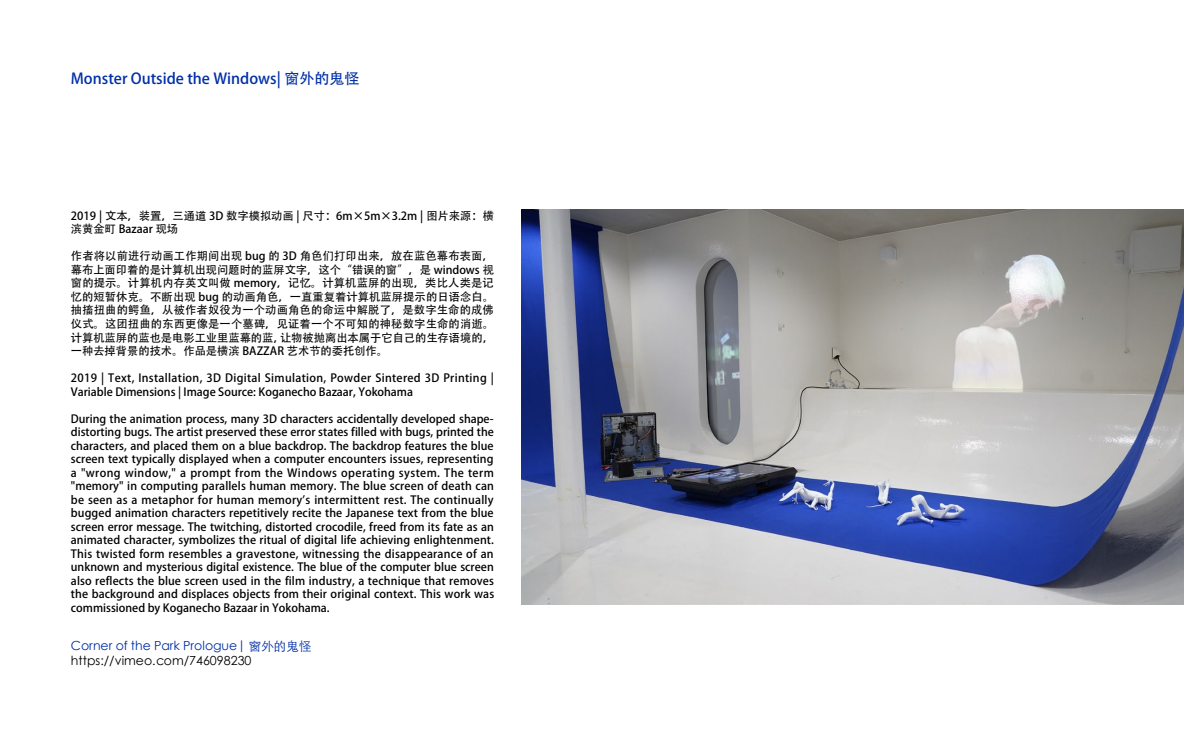
<style>
.page{position:relative;width:1184px;height:745px;background:#fff}
.page>*{position:absolute;margin:0;border:0;box-sizing:border-box;transform-origin:0 0}
.t1{font:15px "Adobe Heiti Std";color:#002fa7}
.t2{font:12.5px "ST Xihei";color:#002fa7}
.t3{font:12.5px "ST Xihei";color:#000}
.t4{font:11.25px/13.5px "Adobe Heiti Std";color:#000;text-align:justify}
.t5{font:11.25px/13.5px "Adobe Heiti Std";letter-spacing:.03em;color:#000}
</style>
<div class="page">
<img style="left:521px;top:210px;width:662px;height:393px">
<h1 class="t1" style="left:71px;top:70px;width:290px">Monster Outside the Windows| 窗外的鬼怪</h1>
<p class="t4" style="left:71px;top:209px;width:424px">2019 | 文本，装置，三通道 3D 数字模拟动画 | 尺寸：6m×5m×3.2m | 图片来源：横滨黄金町 Bazaar 现场</p>
<p class="t4" style="left:71px;top:249px;width:424px">作者将以前进行动画工作期间出现 bug 的 3D 角色们打印出来，放在蓝色幕布表面，幕布上面印着的是计算机出现问题时的蓝屏文字，这个“错误的窗”，是 windows 视窗的提示。计算机内存英文叫做 memory，记忆。计算机蓝屏的出现，类比人类是记忆的短暂休克。不断出现 bug 的动画角色，一直重复着计算机蓝屏提示的日语念白。抽搐扭曲的鳄鱼，从被作者奴役为一个动画角色的命运中解脱了，是数字生命的成佛仪式。这团扭曲的东西更像是一个墓碑，见证着一个不可知的神秘数字生命的消逝。计算机蓝屏的蓝也是电影工业里蓝幕的蓝，让物被抛离出本属于它自己的生存语境的，一种去掉背景的技术。作品是横滨 BAZZAR 艺术节的委托创作。</p>
<p class="t5" style="left:71px;top:371px;width:424px">2019 | Text, Installation, 3D Digital Simulation, Powder Sintered 3D Printing |<br>Variable Dimensions | Image Source: Koganecho Bazaar, Yokohama</p>
<p class="t4" style="left:71px;top:411px;width:425px">During the animation process, many 3D characters accidentally developed shape&shy;distorting bugs. The artist preserved these error states filled with bugs, printed the characters, and placed them on a blue backdrop. The backdrop features the blue screen text typically displayed when a computer encounters issues, representing a "wrong window," a prompt from the Windows operating system. The term "memory" in computing parallels human memory. The blue screen of death can be seen as a metaphor for human memory's intermittent rest. The continually bugged animation characters repetitively recite the Japanese text from the blue screen error message. The twitching, distorted crocodile, freed from its fate as an animated character, symbolizes the ritual of digital life achieving enlightenment.<br>This twisted form resembles a gravestone, witnessing the disappearance of an unknown and mysterious digital existence. The blue of the computer blue screen also reflects the blue screen used in the film industry, a technique that removes the background and displaces objects from their original context. This work was commissioned by Koganecho Bazaar in Yokohama.</p>
<p class="t2" style="left:71px;top:636px;width:242px">Corner of the Park Prologue| 窗外的鬼怪</p>
<p class="t3" style="left:71px;top:651px;width:182px">https://vimeo.com/746098230</p>
</div>
